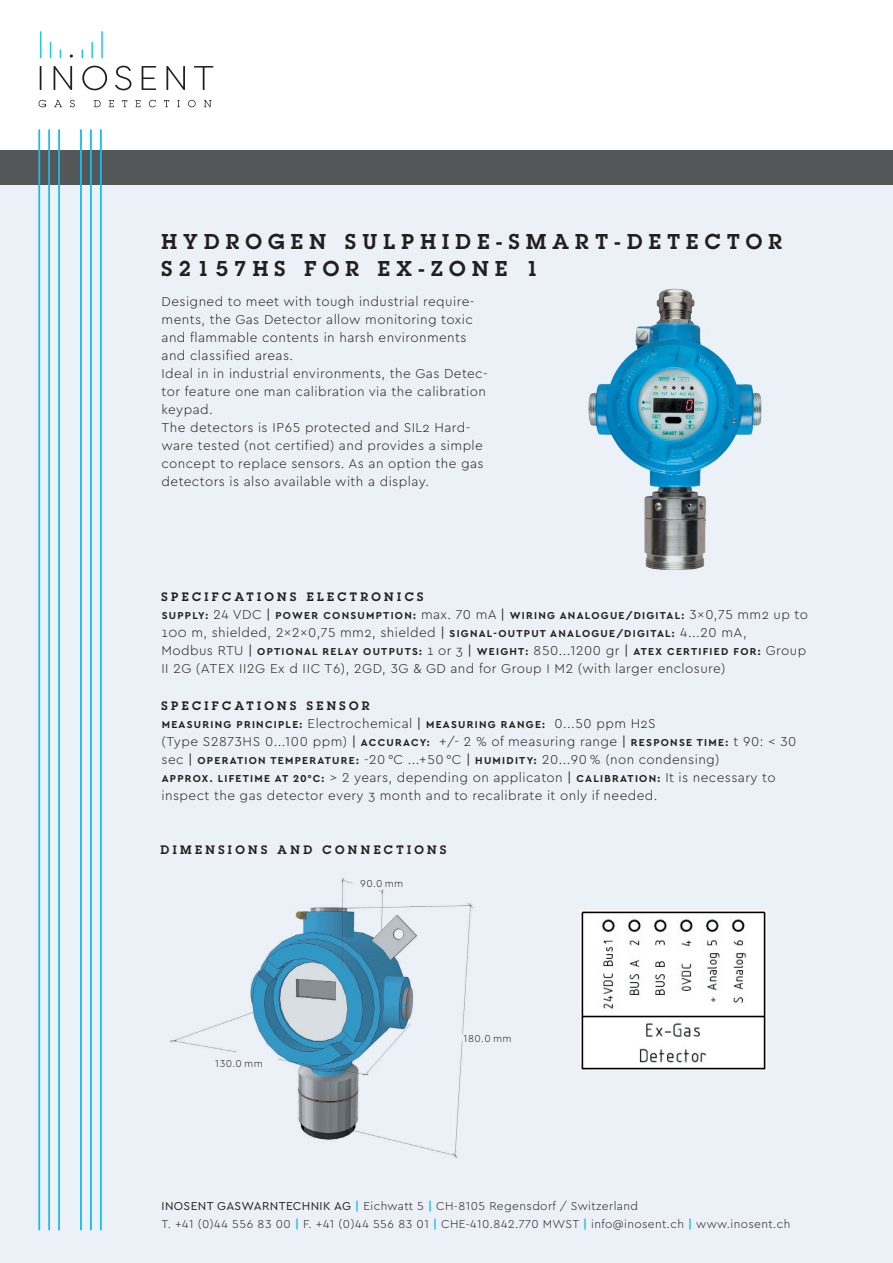
<style>
.page{position:relative;width:893px;height:1263px;background:#fff}
.page>*{position:absolute;margin:0;border:0;box-sizing:border-box;transform-origin:0 0}
.t1{font:600 21px/27px "Lubalin Graph";letter-spacing:.3em;color:#231f20}
.t2{font:300 13.5px/18px "Cera PRO";letter-spacing:.03em;color:#231f20}
.t3{font:300 12px/18px "Cera PRO";letter-spacing:.03em;color:#231f20}
.t4{font:600 12px "Lubalin Graph";letter-spacing:.28em;color:#231f20}
.t5{font:700 10.5px "Cera PRO";letter-spacing:.12em;color:#231f20}
.t6{font:300 10.5px "Cera PRO";letter-spacing:.05em;color:#231f20}
.s1{font-weight:300;font-size:13.5px}
.s2{font-weight:400;font-size:13.5px}
.s3{font-weight:400}
.s4{font-weight:700;font-size:10.5px}
.s5{font-weight:700;color:#15bef1}
</style>
<div class="page">
<div style="left:0;top:157px;width:893px;height:1106px;background:#ecf1f7"></div>
<div style="left:0;top:150px;width:893px;height:34px;background:#555657"></div>
<hr style="left:39px;top:129px;width:1px;height:1101px;background:#15bef1">
<hr style="left:49px;top:129px;width:1px;height:1101px;background:#15bef1">
<hr style="left:58px;top:129px;width:2px;height:1101px;background:#15bef1">
<hr style="left:100px;top:129px;width:2px;height:1101px;background:#15bef1">
<hr style="left:90px;top:129px;width:2px;height:1101px;background:#15bef1">
<hr style="left:80px;top:129px;width:2px;height:1101px;background:#15bef1">
<img style="left:170px;top:878px;width:303px;height:281px">
<svg style="left:40px;top:66px;width:173px;height:24px"></svg>
<svg style="left:39px;top:100px;width:172px;height:7px"></svg>
<svg style="left:40px;top:31px;width:1px;height:27px"></svg>
<svg style="left:50px;top:42px;width:1px;height:16px"></svg>
<hr style="left:101px;top:31px;width:2px;height:27px;background:#1fc2f3">
<svg style="left:91px;top:42px;width:2px;height:16px"></svg>
<svg style="left:70px;top:54px;width:3px;height:4px"></svg>
<img style="left:581px;top:911px;width:185px;height:159px">
<div style="left:215px;top:1058px;width:58px;height:10px;background:#ecf1f7"></div>
<div style="left:463px;top:1033px;width:58px;height:10px;background:#ecf1f7"></div>
<div style="left:360px;top:879px;width:58px;height:10px;background:#ecf1f7"></div>
<img style="left:588px;top:288px;width:174px;height:282px">
<h1 class="t1" style="left:162px;top:228px;width:622px">HYDROGEN SULPHIDE-SMART-DETECTOR<br>S2157HS FOR EX-ZONE 1</h1>
<p class="t2" style="left:162px;top:292px;width:328px">Designed to meet with tough industrial require&shy;ments, the Gas Detector allow monitoring toxic and flammable contents in harsh environments and classified areas.<br>Ideal in in industrial environments, the Gas Detec&shy;tor feature one man calibration via the calibration keypad.<br>The detectors is IP65 protected and SIL2 Hard&shy;ware tested (not certified) and provides a simple concept to replace sensors. As an option the gas detectors is also available with a display.</p>
<p class="t4" style="left:162px;top:588px;width:263px">SPECIFCATIONS ELECTRONICS</p>
<p class="t5" style="left:162px;top:608px;width:648px">SUPPLY: <span class="s1">24 VDC</span> <span class="s2">|</span> POWER CONSUMPTION: <span class="s1">max. 70 mA</span> <span class="s2">|</span> WIRING ANALOGUE/DIGITAL: <span class="s1">3x0,75 mm2 up to</span></p>
<p class="t2" style="left:162px;top:622px;width:587px">100 m, shielded, 2x2x0,75 mm2, shielded <span class="s3">|</span> <span class="s4">SIGNAL-OUTPUT ANALOGUE/DIGITAL:</span> 4...20 mA,</p>
<p class="t5" style="left:162px;top:644px;width:646px"><span class="s1">Modbus RTU</span> <span class="s2">|</span> OPTIONAL RELAY OUTPUTS: <span class="s1">1 or 3</span> <span class="s2">|</span> WEIGHT: <span class="s1">850...1200 gr</span> <span class="s2">|</span> ATEX CERTIFIED FOR: <span class="s1">Group</span></p>
<p class="t2" style="left:162px;top:658px;width:566px">II 2G (ATEX II2G Ex d IIC T6), 2GD, 3G &amp; GD and for Group I M2 (with larger enclosure)</p>
<p class="t4" style="left:162px;top:698px;width:210px">SPECIFCATIONS SENSOR</p>
<p class="t5" style="left:162px;top:717px;width:496px">MEASURING PRINCIPLE: <span class="s1">Electrochemical</span> <span class="s2">|</span> MEASURING RANGE: <span class="s1">0...50 ppm H2S</span></p>
<p class="t2" style="left:162px;top:732px;width:636px">(Type S2873HS 0...100 ppm) <span class="s3">|</span> <span class="s4">ACCURACY:</span> +/- 2 % of measuring range <span class="s3">|</span> <span class="s4">RESPONSE TIME:</span> t 90: &lt; 30 sec <span class="s3">|</span> <span class="s4">OPERATION TEMPERATURE:</span> -20 °C ...+50 °C <span class="s3">|</span> <span class="s4">HUMIDITY:</span> 20...90 % (non condensing)<br><span class="s4">APPROX. LIFETIME AT 20°C:</span> &gt; 2 years, depending on applicaton <span class="s3">|</span> <span class="s4">CALIBRATION:</span> It is necessary to inspect the gas detector every 3 month and to recalibrate it only if needed.</p>
<p class="t4" style="left:161px;top:841px;width:287px">DIMENSIONS AND CONNECTIONS</p>
<p class="t6" style="left:215px;top:1056px;width:49px">130.0 mm</p>
<p class="t6" style="left:360px;top:877px;width:45px">90.0 mm</p>
<p class="t6" style="left:464px;top:1031px;width:49px">180.0 mm</p>
<p class="t3" style="left:162px;top:1197px;width:630px"><span class="s3">INOSENT GASWARNTECHNIK AG</span> <span class="s5">|</span> Eichwatt 5 <span class="s5">|</span> CH-8105 Regensdorf / Switzerland<br>T. +41 (0)44 556 83 00 <span class="s5">|</span> F. +41 (0)44 556 83 01 <span class="s5">|</span> CHE-410.842.770 MWST <span class="s5">|</span> info@inosent.ch <span class="s5">|</span> www.inosent.ch</p>
</div>
